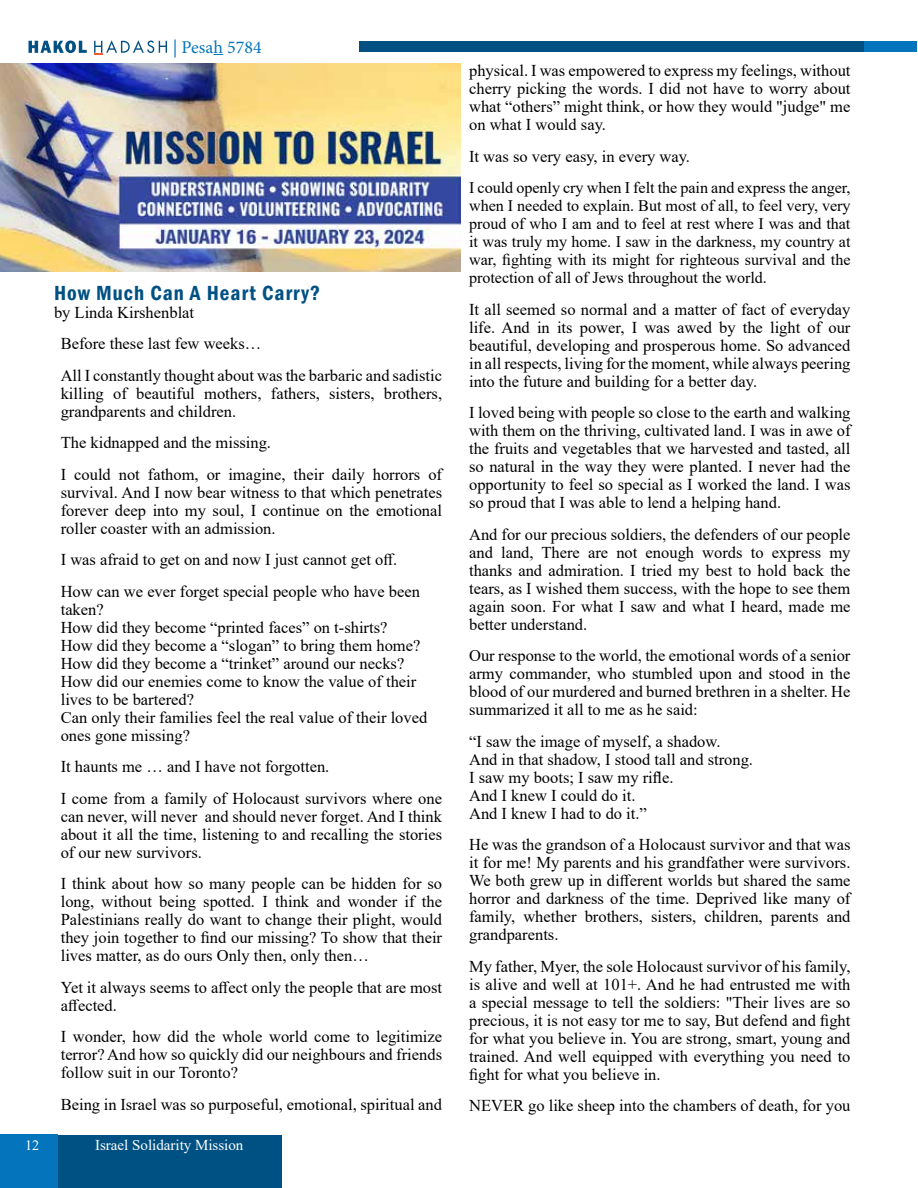
<style>
.page{position:relative;width:918px;height:1188px;background:#fff}
.page>*{position:absolute;margin:0;border:0;box-sizing:border-box;transform-origin:0 0}
.t1{font:600 condensed 21px "Franklin Gothic";letter-spacing:.05em;color:#005183}
.t2{font:18px "Minion Pro";color:#0475bc}
.t3{font:16.5px/18px "Times New Roman";color:#000;text-align:justify}
.t4{font:16.2px/18px "Times New Roman";letter-spacing:-.005em;color:#000;text-align:justify}
.t5{font:15px "Times New Roman";color:#fff}
.t6{font:14.25px "Times New Roman";color:#fff}
</style>
<div class="page">
<div style="left:0;top:1135px;width:58px;height:53px;background:#0475bc"></div>
<div style="left:58px;top:1135px;width:223px;height:53px;background:#005183"></div>
<svg style="left:28px;top:41px;width:59px;height:12px"></svg>
<svg style="left:94px;top:40px;width:73px;height:14px"></svg>
<div style="left:359px;top:41px;width:545px;height:11px;background:#035083"></div>
<div style="left:865px;top:41px;width:52px;height:11px;background:#0475bc"></div>
<img style="left:0;top:63px;width:461px;height:209px">
<p class="t2" style="left:173px;top:35px;width:90px">| Pesah 5784</p>
<p class="t6" style="left:25px;top:1136px;width:16px">12</p>
<p class="t1" style="left:54px;top:279px;width:268px">How Much Can A Heart Carry?</p>
<p class="t3" style="left:61px;top:296px;width:383px;line-height:31.5px;text-align:left;text-indent:-7px">by Linda Kirshenblat<br>Before these last few weeks…<br>All I constantly thought about was the barbaric and sadistic</p>
<p class="t3" style="left:61px;top:384px;width:383px">killing of beautiful mothers, fathers, sisters, brothers, grandparents and children.</p>
<p class="t3" style="left:61px;top:427px;width:383px;line-height:31.5px">The kidnapped and the missing.<br>I could not fathom, or imagine, their daily horrors of</p>
<p class="t3" style="left:61px;top:483px;width:383px">survival. And I now bear witness to that which penetrates forever deep into my soul, I continue on the emotional roller coaster with an admission.</p>
<p class="t3" style="left:61px;top:544px;width:361px;line-height:31.5px">I was afraid to get on and now I just cannot get off.<br>How can we ever forget special people who have been</p>
<p class="t3" style="left:61px;top:600px;width:368px;text-align:left">taken?<br>How did they become “printed faces” on t-shirts?<br>How did they become a “slogan” to bring them home?<br>How did they become a “trinket” around our necks?<br>How did our enemies come to know the value of their lives to be bartered?<br>Can only their families feel the real value of their loved ones gone missing?</p>
<p class="t3" style="left:61px;top:751px;width:383px;line-height:31.5px">It haunts me … and I have not forgotten.<br>I come from a family of Holocaust survivors where one</p>
<p class="t3" style="left:61px;top:807px;width:383px">can never, will never and should never forget. And I think about it all the time, listening to and recalling the stories of our new survivors.</p>
<p class="t3" style="left:61px;top:874px;width:383px">I think about how so many people can be hidden for so long, without being spotted. I think and wonder if the Palestinians really do want to change their plight, would they join together to find our missing? To show that their lives matter, as do ours Only then, only then…</p>
<p class="t3" style="left:61px;top:978px;width:383px">Yet it always seems to affect only the people that are most affected.</p>
<p class="t3" style="left:61px;top:1027px;width:383px">I wonder, how did the whole world come to legitimize terror? And how so quickly did our neighbours and friends follow suit in our Toronto?</p>
<p class="t3" style="left:61px;top:1095px;width:383px">Being in Israel was so purposeful, emotional, spiritual and</p>
<p class="t5" style="left:95px;top:1135px;width:150px">Israel Solidarity Mission</p>
<p class="t3" style="left:469px;top:61px;width:383px">physical. I was empowered to express my feelings, without cherry picking the words. I did not have to worry about what “others” might think, or how they would "judge" me on what I would say.</p>
<p class="t3" style="left:469px;top:147px;width:222px">It was so very easy, in every way.</p>
<p class="t4" style="left:469px;top:178px;width:383px">I could openly cry when I felt the pain and express the anger, when I needed to explain. But most of all, to feel very, very proud of who I am and to feel at rest where I was and that it was truly my home. I saw in the darkness, my country at war, fighting with its might for righteous survival and the protection of all of Jews throughout the world.</p>
<p class="t3" style="left:469px;top:300px;width:383px">It all seemed so normal and a matter of fact of everyday life. And in its power, I was awed by the light of our beautiful, developing and prosperous home. So advanced in all respects, living for the moment, while always peering into the future and building for a better day.</p>
<p class="t3" style="left:469px;top:403px;width:383px">I loved being with people so close to the earth and walking with them on the thriving, cultivated land. I was in awe of the fruits and vegetables that we harvested and tasted, all so natural in the way they were planted. I never had the opportunity to feel so special as I worked the land. I was so proud that I was able to lend a helping hand.</p>
<p class="t3" style="left:469px;top:525px;width:383px">And for our precious soldiers, the defenders of our people and land, There are not enough words to express my thanks and admiration. I tried my best to hold back the tears, as I wished them success, with the hope to see them again soon. For what I saw and what I heard, made me better understand.</p>
<p class="t3" style="left:469px;top:646px;width:383px">Our response to the world, the emotional words of a senior army commander, who stumbled upon and stood in the blood of our murdered and burned brethren in a shelter. He summarized it all to me as he said:</p>
<p class="t3" style="left:469px;top:732px;width:285px;text-align:left">“I saw the image of myself, a shadow.<br>And in that shadow, I stood tall and strong.<br>I saw my boots; I saw my rifle.<br>And I knew I could do it.<br>And I knew I had to do it.”</p>
<p class="t3" style="left:469px;top:835px;width:383px">He was the grandson of a Holocaust survivor and that was it for me! My parents and his grandfather were survivors.<br>We both grew up in different worlds but shared the same horror and darkness of the time. Deprived like many of family, whether brothers, sisters, children, parents and grandparents.</p>
<p class="t3" style="left:469px;top:957px;width:383px">My father, Myer, the sole Holocaust survivor of his family, is alive and well at 101+. And he had entrusted me with a special message to tell the soldiers: "Their lives are so precious, it is not easy tor me to say, But defend and fight for what you believe in. You are strong, smart, young and trained. And well equipped with everything you need to fight for what you believe in.</p>
<p class="t3" style="left:469px;top:1096px;width:383px">NEVER go like sheep into the chambers of death, for you</p>
</div>
